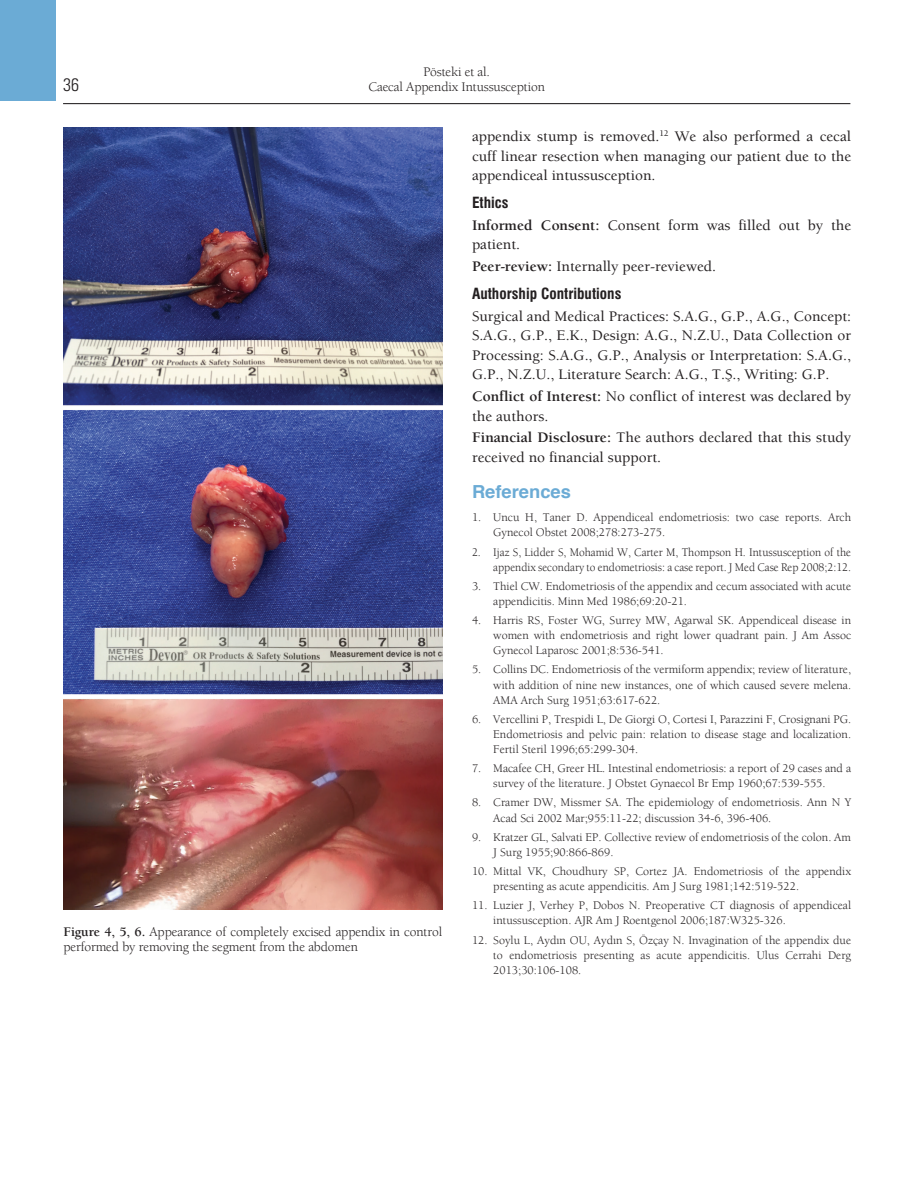
<style>
.page{position:relative;width:915px;height:1191px;background:#fff}
.page>*{position:absolute;margin:0;border:0;box-sizing:border-box;transform-origin:0 0}
.YAZI_BASLIK{font:700 18px "Helvetica";color:#6babd5}
.t1{font:18px "Univers Cond Light Tr";color:#231f20}
.YAZI{font:500 15px/19.5px "Berkeley";color:#231f20}
.YAZI_BOLD{font:15px "Swiss Condensed Bold Tr";color:#231f20}
.RESİM-ALTI{font:13.5px/15px "Berkeley";letter-spacing:-.01em;color:#231f20}
.KAYNAKLAR{font:12px/15px "Berkeley";color:#231f20}
.KAYNAKLAR-2{font:12px/15px "Berkeley";color:#231f20;text-align:right;scale:.95 1}
.s1{font-weight:700}
</style>
<div class="page">
<hr style="left:63px;top:103px;width:787px;height:1px;background:#231f20">
<div style="left:0;top:0;width:55px;height:101px;background:#6babd5"></div>
<img style="left:63px;top:127px;width:379px;height:782px">
<p class="RESİM-ALTI" style="left:423px;top:64px;width:68px">Pösteki et al.</p>
<p class="RESİM-ALTI" style="left:368px;top:79px;width:178px">Caecal Appendix Intussusception</p>
<p class="YAZI" style="left:472px;top:126px;width:380px;text-align:justify">appendix stump is removed.<sup>12</sup> We also performed a cecal cuff linear resection when managing our patient due to the appendiceal intussusception.</p>
<p class="YAZI_BOLD" style="left:472px;top:194px;width:38px">Ethics</p>
<p class="YAZI" style="left:472px;top:215px;width:380px"><span class="s1">Informed Consent:</span> Consent form was filled out by the patient.</p>
<p class="YAZI" style="left:472px;top:256px;width:245px"><span class="s1">Peer-review:</span> Internally peer-reviewed.</p>
<p class="YAZI_BOLD" style="left:472px;top:285px;width:151px">Authorship Contributions</p>
<p class="YAZI" style="left:472px;top:306px;width:380px;text-align:justify">Surgical and Medical Practices: S.A.G., G.P., A.G., Concept:<br>S.A.G., G.P., E.K., Design: A.G., N.Z.U., Data Collection or Processing: S.A.G., G.P., Analysis or Interpretation: S.A.G., G.P., N.Z.U., Literature Search: A.G., T.Ş., Writing: G.P.</p>
<p class="YAZI" style="left:472px;top:386px;width:380px"><span class="s1">Conflict of Interest:</span> No conflict of interest was declared by the authors.</p>
<p class="YAZI" style="left:472px;top:427px;width:380px"><span class="s1">Financial Disclosure:</span> The authors declared that this study received no financial support.</p>
<p class="YAZI_BASLIK" style="left:472px;top:477px;width:100px">References</p>
<p class="KAYNAKLAR" style="left:493px;top:510px;width:359px;text-indent:-21px">1. Uncu H, Taner D. Appendiceal endometriosis: two case reports. Arch<br>Gynecol Obstet 2008;278:273-275.</p>
<p class="KAYNAKLAR-2" style="left:472px;top:544px;width:400px">2. Ijaz S, Lidder S, Mohamid W, Carter M, Thompson H. Intussusception of the appendix secondary to endometriosis: a case report. J Med Case Rep 2008;2:12.</p>
<p class="KAYNAKLAR" style="left:493px;top:578px;width:359px;text-indent:-21px">3. Thiel CW. Endometriosis of the appendix and cecum associated with acute appendicitis. Minn Med 1986;69:20-21.</p>
<p class="KAYNAKLAR" style="left:493px;top:612px;width:359px;text-align:justify;text-indent:-21px">4. Harris RS, Foster WG, Surrey MW, Agarwal SK. Appendiceal disease in women with endometriosis and right lower quadrant pain. J Am Assoc Gynecol Laparosc 2001;8:536-541.</p>
<p class="KAYNAKLAR" style="left:493px;top:662px;width:359px;text-align:justify;text-indent:-21px">5. Collins DC. Endometriosis of the vermiform appendix; review of literature, with addition of nine new instances, one of which caused severe melena.<br>AMA Arch Surg 1951;63:617-622.</p>
<p class="KAYNAKLAR" style="left:493px;top:711px;width:359px;text-align:justify;text-indent:-21px">6. Vercellini P, Trespidi L, De Giorgi O, Cortesi I, Parazzini F, Crosignani PG.<br>Endometriosis and pelvic pain: relation to disease stage and localization.<br>Fertil Steril 1996;65:299-304.</p>
<p class="KAYNAKLAR" style="left:472px;top:760px;width:380px;text-align:center">7. Macafee CH, Greer HL. Intestinal endometriosis: a report of 29 cases and a survey of the literature. J Obstet Gynaecol Br Emp 1960;67:539-555.</p>
<p class="KAYNAKLAR" style="left:493px;top:795px;width:359px;text-indent:-21px">8. Cramer DW, Missmer SA. The epidemiology of endometriosis. Ann N Y<br>Acad Sci 2002 Mar;955:11-22; discussion 34-6, 396-406.</p>
<p class="KAYNAKLAR" style="left:493px;top:829px;width:359px;text-indent:-21px">9. Kratzer GL, Salvati EP. Collective review of endometriosis of the colon. Am<br>J Surg 1955;90:866-869.</p>
<p class="KAYNAKLAR" style="left:493px;top:863px;width:359px;text-indent:-21px">10. Mittal VK, Choudhury SP, Cortez JA. Endometriosis of the appendix presenting as acute appendicitis. Am J Surg 1981;142:519-522.</p>
<p class="KAYNAKLAR" style="left:493px;top:898px;width:359px;text-indent:-21px">11. Luzier J, Verhey P, Dobos N. Preoperative CT diagnosis of appendiceal intussusception. AJR Am J Roentgenol 2006;187:W325-326.</p>
<p class="KAYNAKLAR" style="left:493px;top:932px;width:359px;text-align:justify;text-indent:-21px">12. Soylu L, Aydın OU, Aydın S, Özçay N. Invagination of the appendix due to endometriosis presenting as acute appendicitis. Ulus Cerrahi Derg 2013;30:106-108.</p>
<p class="t1" style="left:63px;top:74px;width:17px">36</p>
<p class="RESİM-ALTI" style="left:63px;top:924px;width:380px"><span class="s1">Figure 4, 5, 6.</span> Appearance of completely excised appendix in control performed by removing the segment from the abdomen</p>
</div>
